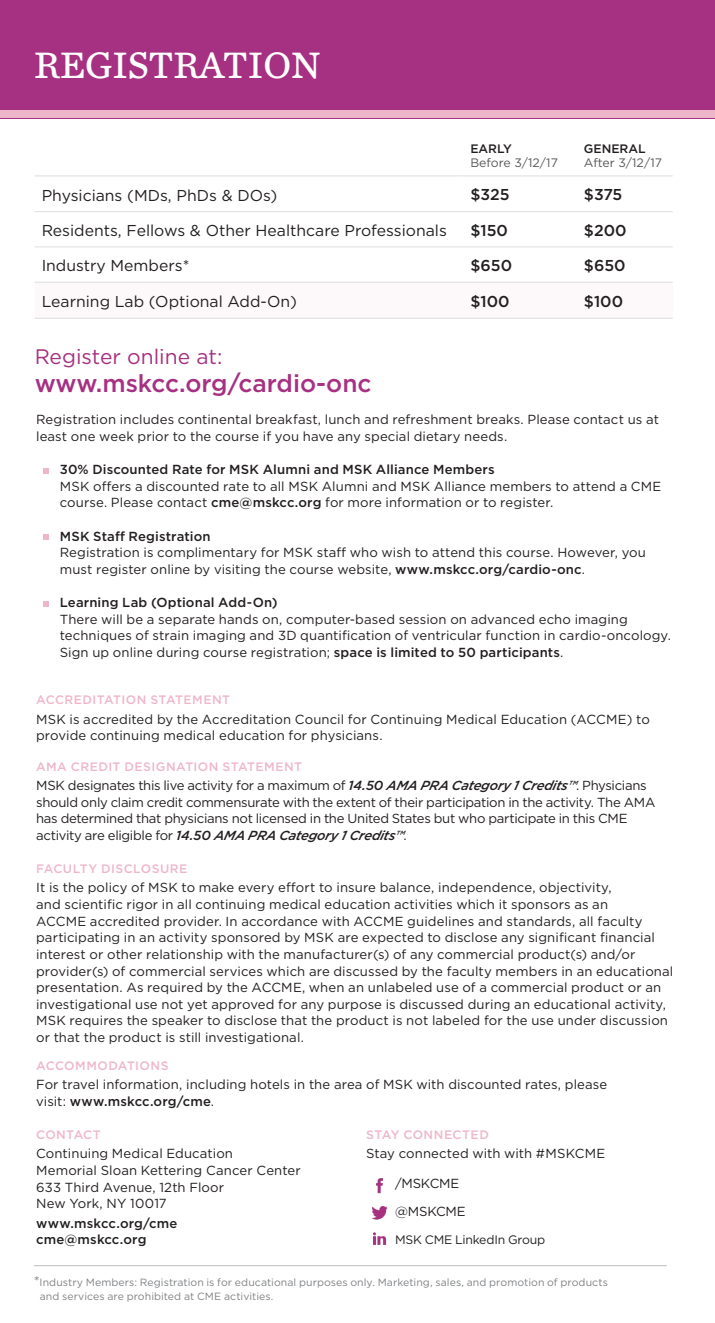
<style>
.page{position:relative;width:715px;height:1323px;background:#fff}
.page>*{position:absolute;margin:0;border:0;box-sizing:border-box;transform-origin:0 0}
.t1{font:38.5px "Chronicle Text G4";color:#fff}
.t2{font:500 24.5px "Gotham";color:#a63081}
.t3{font:21px "Gotham";color:#a63081}
.t4{font:15.75px "Gotham";color:#231f20}
.t5{font:500 15.75px "Gotham";color:#231f20}
.t6{font:13.12px/16.6px "Gotham";letter-spacing:.005em;color:#231f20}
.t7{font:13.12px/16.6px "Gotham";letter-spacing:-.025em;color:#231f20}
.t8{font:500 13.12px "Gotham";letter-spacing:.01em;color:#231f20}
.t9{font:500 12.25px "Gotham";letter-spacing:.035em;color:#eeb7c9}
.t10{font:12.25px "Gotham";color:#57585a}
.t11{font:12.25px "Gotham";letter-spacing:-.015em;color:#231f20}
.t12{font:500 12.25px "Gotham";color:#231f20}
.t13{font:10.5px "Gotham";letter-spacing:.005em;color:#808285}
.s1{font-weight:500}
.s2{font-weight:500;font-style:italic}
.s3{font-size:14px}
</style>
<div class="page">
<svg style="left:43px;top:468px;width:5px;height:5px"></svg>
<svg style="left:43px;top:535px;width:5px;height:5px"></svg>
<hr style="left:34px;top:1265px;width:632px;height:1px;background:#bcbdc0">
<svg style="left:35px;top:317px;width:637px;height:1px"></svg>
<hr style="left:35px;top:175px;width:428px;height:1px;background:#dcdddf">
<hr style="left:463px;top:175px;width:113px;height:1px;background:#dcdddf">
<hr style="left:576px;top:175px;width:96px;height:1px;background:#dcdddf">
<hr style="left:35px;top:211px;width:428px;height:1px;background:#dcdddf">
<hr style="left:463px;top:211px;width:113px;height:1px;background:#dcdddf">
<hr style="left:576px;top:211px;width:96px;height:1px;background:#dcdddf">
<hr style="left:35px;top:246px;width:428px;height:1px;background:#dcdddf">
<hr style="left:463px;top:246px;width:113px;height:1px;background:#dcdddf">
<hr style="left:576px;top:246px;width:96px;height:1px;background:#dcdddf">
<hr style="left:35px;top:282px;width:428px;height:1px;background:#dcdddf">
<hr style="left:463px;top:282px;width:113px;height:1px;background:#dcdddf">
<hr style="left:576px;top:282px;width:96px;height:1px;background:#dcdddf">
<hr style="left:35px;top:318px;width:428px;height:1px;background:#dcdddf">
<hr style="left:463px;top:318px;width:113px;height:1px;background:#dcdddf">
<hr style="left:576px;top:318px;width:96px;height:1px;background:#dcdddf">
<img style="left:376px;top:1178px;width:7px;height:16px">
<img style="left:373px;top:1232px;width:14px;height:13px">
<img style="left:371px;top:1206px;width:17px;height:14px">
<svg style="left:43px;top:601px;width:5px;height:5px"></svg>
<div style="left:0;top:0;width:714px;height:118px;background:#a63081"></div>
<div style="left:0;top:110px;width:714px;height:8px;background:#eeb7c9"></div>
<p class="t1" style="left:34px;top:36px;width:287px">REGISTRATION</p>
<p class="t12" style="left:470px;top:140px;width:43px">EARLY</p>
<p class="t10" style="left:470px;top:155px;width:89px">Before 3/12/17</p>
<p class="t12" style="left:583px;top:140px;width:63px">GENERAL</p>
<p class="t10" style="left:583px;top:155px;width:80px">After 3/12/17</p>
<p class="t4" style="left:42px;top:185px;width:237px">Physicians (MDs, PhDs &amp; DOs)</p>
<p class="t5" style="left:470px;top:184px;width:41px">$325</p>
<p class="t5" style="left:583px;top:184px;width:40px">$375</p>
<p class="t4" style="left:42px;top:220px;width:406px">Residents, Fellows &amp; Other Healthcare Professionals</p>
<p class="t5" style="left:470px;top:220px;width:39px">$150</p>
<p class="t5" style="left:583px;top:220px;width:44px">$200</p>
<p class="t4" style="left:42px;top:255px;width:149px">Industry Members*</p>
<p class="t5" style="left:470px;top:255px;width:43px">$650</p>
<p class="t5" style="left:583px;top:255px;width:43px">$650</p>
<p class="t4" style="left:42px;top:291px;width:257px">Learning Lab (Optional Add-On)</p>
<p class="t5" style="left:470px;top:291px;width:41px">$100</p>
<p class="t5" style="left:583px;top:291px;width:41px">$100</p>
<p class="t3" style="left:35px;top:343px;width:189px">Register online at:</p>
<p class="t2" style="left:35px;top:367px;width:338px">www.mskcc.org/cardio-onc</p>
<p class="t6" style="left:36px;top:411px;width:624px">Registration includes continental breakfast, lunch and refreshment breaks. Please contact us at least one week prior to the course if you have any special dietary needs.</p>
<p class="t8" style="left:60px;top:461px;width:436px">30% Discounted Rate for MSK Alumni and MSK Alliance Members</p>
<p class="t6" style="left:60px;top:478px;width:603px">MSK offers a discounted rate to all MSK Alumni and MSK Alliance members to attend a CME course. Please contact <span class="s1">cme@mskcc.org</span> for more information or to register.</p>
<p class="t8" style="left:60px;top:527px;width:152px">MSK Staff Registration</p>
<p class="t6" style="left:60px;top:544px;width:587px">Registration is complimentary for MSK staff who wish to attend this course. However, you must register online by visiting the course website, <span class="s1">www.mskcc.org/cardio-onc</span>.</p>
<p class="t8" style="left:60px;top:594px;width:219px">Learning Lab (Optional Add-On)</p>
<p class="t6" style="left:60px;top:611px;width:612px">There will be a separate hands on, computer-based session on advanced echo imaging techniques of strain imaging and 3D quantification of ventricular function in cardio-oncology.<br>Sign up online during course registration; <span class="s1">space is limited to 50 participants</span>.</p>
<p class="t9" style="left:36px;top:692px;width:195px">ACCREDITATION STATEMENT</p>
<p class="t6" style="left:36px;top:710px;width:615px">MSK is accredited by the Accreditation Council for Continuing Medical Education (ACCME) to provide continuing medical education for physicians.</p>
<p class="t9" style="left:36px;top:758px;width:267px">AMA CREDIT DESIGNATION STATEMENT</p>
<p class="t7" style="left:36px;top:777px;width:620px">MSK designates this live activity for a maximum of <span class="s2">14.50 AMA PRA Category 1Credits™</span>. Physicians should only claim credit commensurate with the extent of their participation in the activity. The AMA has determined that physicians not licensed in the United States but who participate in this CME activity are eligible for <span class="s2">14.50 AMA PRA Category 1Credits™</span>.</p>
<p class="t9" style="left:36px;top:861px;width:153px">FACULTY DISCLOSURE</p>
<p class="t6" style="left:36px;top:879px;width:638px">It is the policy of MSK to make every effort to insure balance, independence, objectivity,<br>and scientific rigor in all continuing medical education activities which it sponsors as an<br>ACCME accredited provider. In accordance with ACCME guidelines and standards, all faculty participating in an activity sponsored by MSK are expected to disclose any significant financial interest or other relationship with the manufacturer(s) of any commercial product(s) and/or provider(s) of commercial services which are discussed by the faculty members in an educational presentation. As required by the ACCME, when an unlabeled use of a commercial product or an investigational use not yet approved for any purpose is discussed during an educational activity, MSK requires the speaker to disclose that the product is not labeled for the use under discussion or that the product is still investigational.</p>
<p class="t9" style="left:36px;top:1058px;width:134px">ACCOMMODATIONS</p>
<p class="t6" style="left:36px;top:1076px;width:572px">For travel information, including hotels in the area of MSK with discounted rates, please visit: <span class="s1">www.mskcc.org/cme</span>.</p>
<p class="t9" style="left:36px;top:1127px;width:66px">CONTACT</p>
<p class="t6" style="left:36px;top:1145px;width:198px">Continuing Medical Education</p>
<p class="t6" style="left:36px;top:1162px;width:266px">Memorial Sloan Kettering Cancer Center</p>
<p class="t6" style="left:36px;top:1178px;width:189px">633 Third Avenue, 12th Floor</p>
<p class="t6" style="left:36px;top:1195px;width:132px">New York, NY 10017</p>
<p class="t8" style="left:36px;top:1214px;width:143px">www.mskcc.org/cme</p>
<p class="t8" style="left:36px;top:1231px;width:112px">cme@mskcc.org</p>
<p class="t13" style="left:34px;top:1276px;width:575px"><span class="s3">*</span>Industry Members: Registration is for educational purposes only. Marketing, sales, and promotion of products</p>
<p class="t13" style="left:40px;top:1290px;width:235px">and services are prohibited at CME activities.</p>
<p class="t9" style="left:366px;top:1126px;width:124px">STAY CONNECTED</p>
<p class="t6" style="left:366px;top:1145px;width:241px">Stay connected with with #MSKCME</p>
<p class="t6" style="left:395px;top:1174px;width:66px">/MSKCME</p>
<p class="t6" style="left:395px;top:1202px;width:72px">@MSKCME</p>
<p class="t11" style="left:395px;top:1232px;width:152px">MSK CME LinkedIn Group</p>
</div>
